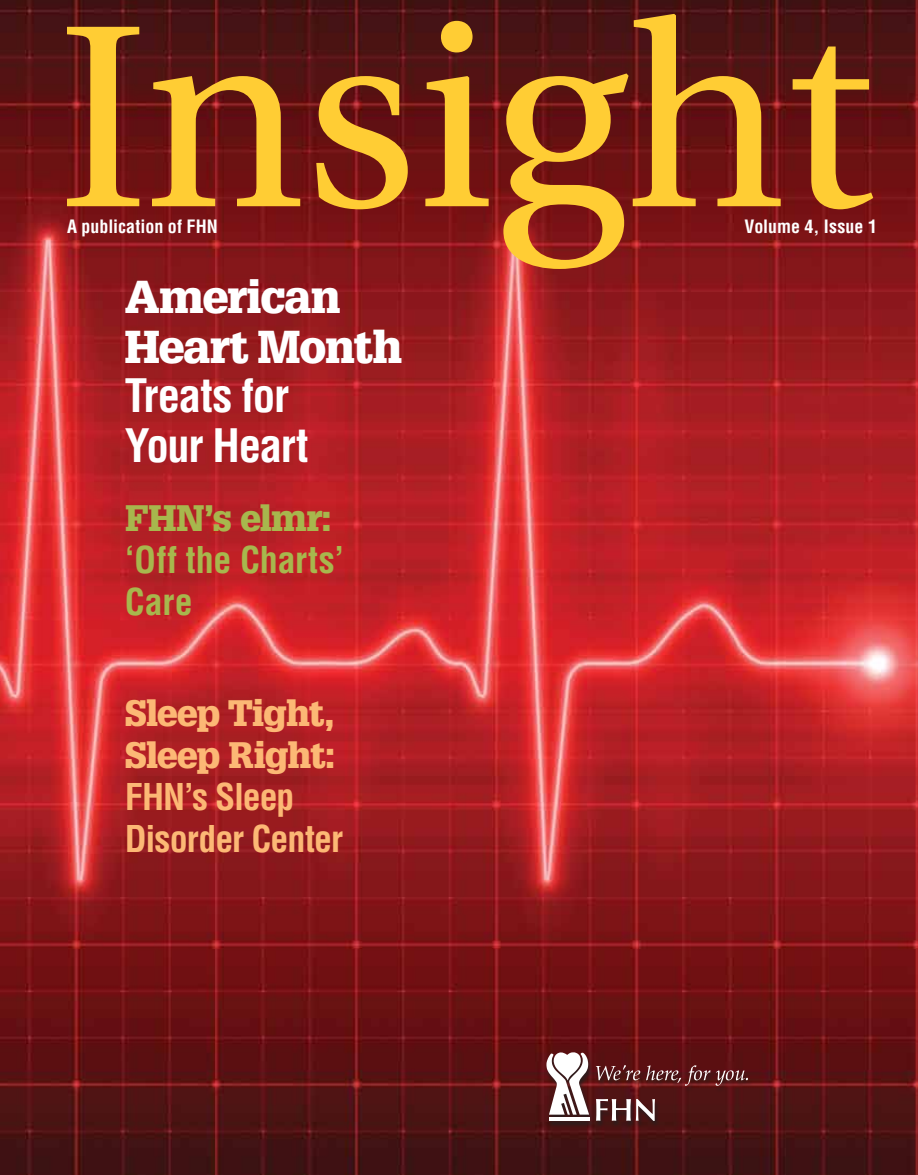
<style>
.page{position:relative;width:918px;height:1175px;background:#fff}
.page>*{position:absolute;margin:0;border:0;box-sizing:border-box;transform-origin:0 0}
.t1{font:900 45px/49.5px "Glypha LT";letter-spacing:-.02em;color:#fff}
.t2{font:700 condensed 45px/49.5px "Helvetica LT Std";letter-spacing:-.03em;color:#fff}
.t3{font:700 condensed 36px/42px "Helvetica LT Std";letter-spacing:-.03em;color:#fcb875}
.t4{font:900 36px/42px "Glypha LT";letter-spacing:-.025em;color:#fcb875}
.t5{font:700 condensed 36px/42px "Helvetica LT Std";color:#a7b74d}
.t6{font:900 36px "Glypha LT";letter-spacing:-.015em;color:#a7b74d}
.t7{font:700 condensed 18px "Helvetica LT Std";color:#fff}
</style>
<div class="page">
<img style="left:0;top:0;width:918px;height:1174px">
<svg style="left:67px;top:14px;width:806px;height:255px;background:#8b3d1c"></svg>
<div style="left:545px;top:1053px;width:208px;height:75px;background:#231f20;opacity:.75"></div>
<hr style="left:549px;top:1117px;width:40px;height:3px;background:#fff">
<svg style="left:546px;top:1052px;width:43px;height:62px"></svg>
<svg style="left:596px;top:1099px;width:59px;height:21px"></svg>
<svg style="left:596px;top:1065px;width:44px;height:15px"></svg>
<svg style="left:646px;top:1065px;width:102px;height:20px;background:#703637"></svg>
<p class="t7" style="left:67px;top:215px;width:152px">A publication of FHN</p>
<p class="t7" style="left:745px;top:215px;width:134px">Volume 4, Issue 1</p>
<h1 class="t1" style="left:125px;top:272px;width:279px">American<br>Heart Month</h1>
<h1 class="t2" style="left:125px;top:371px;width:185px">Treats for<br>Your Heart</h1>
<h2 class="t6" style="left:125px;top:496px;width:208px">FHN’s elmr:</h2>
<h2 class="t5" style="left:125px;top:538px;width:221px">‘Off the Charts’<br>Care</h2>
<h2 class="t4" style="left:125px;top:692px;width:212px">Sleep Tight,<br>Sleep Right:</h2>
<h2 class="t3" style="left:125px;top:775px;width:220px">FHN’s Sleep<br>Disorder Center</h2>
</div>
